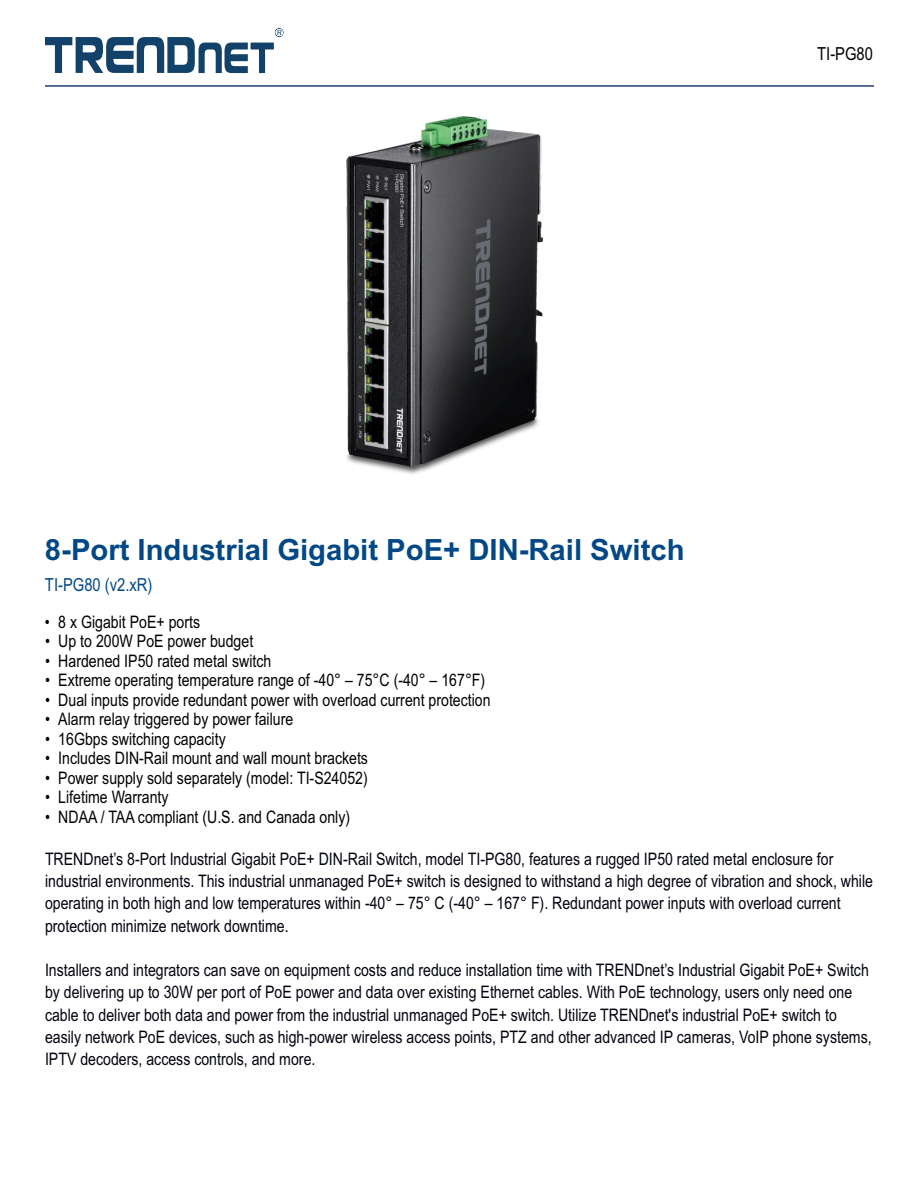
<style>
.page{position:relative;width:918px;height:1188px;background:#fff}
.page>*{position:absolute;margin:0;border:0;box-sizing:border-box;transform-origin:0 0}
.t1{font:700 29.25px "Arial";color:#034886}
.t2{font:18px "Arial Narrow";color:#034886}
.t3{font:18px "Arial Narrow";color:#000}
.t4{font:17.25px/22.2px "Arial Narrow";color:#00030e}
.t5{font:17.25px "Arial Narrow";color:#000}
</style>
<div class="page">
<svg style="left:45px;top:28px;width:239px;height:45px"></svg>
<hr style="left:45px;top:85px;width:829px;height:2px;background:#32537d">
<img style="left:346px;top:117px;width:197px;height:357px">
<p class="t3" style="left:817px;top:47px;width:57px">TI-PG80</p>
<h1 class="t1" style="left:45px;top:539px;width:641px">8-Port Industrial Gigabit PoE+ DIN-Rail Switch</h1>
<p class="t2" style="left:45px;top:578px;width:109px">TI-PG80 (v2.xR)</p>
<p class="t5" style="left:45px;top:615px;width:157px">• 8 x Gigabit PoE+ ports</p>
<p class="t5" style="left:45px;top:635px;width:210px">• Up to 200W PoE power budget</p>
<p class="t5" style="left:45px;top:654px;width:228px">• Hardened IP50 rated metal switch</p>
<p class="t5" style="left:45px;top:674px;width:442px">• Extreme operating temperature range of -40° – 75°C (-40° – 167°F)</p>
<p class="t5" style="left:45px;top:693px;width:447px">• Dual inputs provide redundant power with overload current protection</p>
<p class="t5" style="left:45px;top:713px;width:250px">• Alarm relay triggered by power failure</p>
<p class="t5" style="left:45px;top:732px;width:182px">• 16Gbps switching capacity</p>
<p class="t5" style="left:45px;top:752px;width:325px">• Includes DIN-Rail mount and wall mount brackets</p>
<p class="t5" style="left:45px;top:771px;width:324px">• Power supply sold separately (model: TI-S24052)</p>
<p class="t5" style="left:45px;top:791px;width:125px">• Lifetime Warranty</p>
<p class="t5" style="left:45px;top:810px;width:307px">• NDAA / TAA compliant (U.S. and Canada only)</p>
<p class="t4" style="left:45px;top:849px;width:830px">TRENDnet’s 8-Port Industrial Gigabit PoE+ DIN-Rail Switch, model TI-PG80, features a rugged IP50 rated metal enclosure for industrial environments. This industrial unmanaged PoE+ switch is designed to withstand a high degree of vibration and shock, while operating in both high and low temperatures within -40° – 75° C (-40° – 167° F). Redundant power inputs with overload current protection minimize network downtime.</p>
<p class="t4" style="left:45px;top:961px;width:828px">Installers and integrators can save on equipment costs and reduce installation time with TRENDnet’s Industrial Gigabit PoE+ Switch by delivering up to 30W per port of PoE power and data over existing Ethernet cables. With PoE technology, users only need one cable to deliver both data and power from the industrial unmanaged PoE+ switch. Utilize TRENDnet's industrial PoE+ switch to easily network PoE devices, such as high-power wireless access points, PTZ and other advanced IP cameras, VoIP phone systems, IPTV decoders, access controls, and more.</p>
</div>
